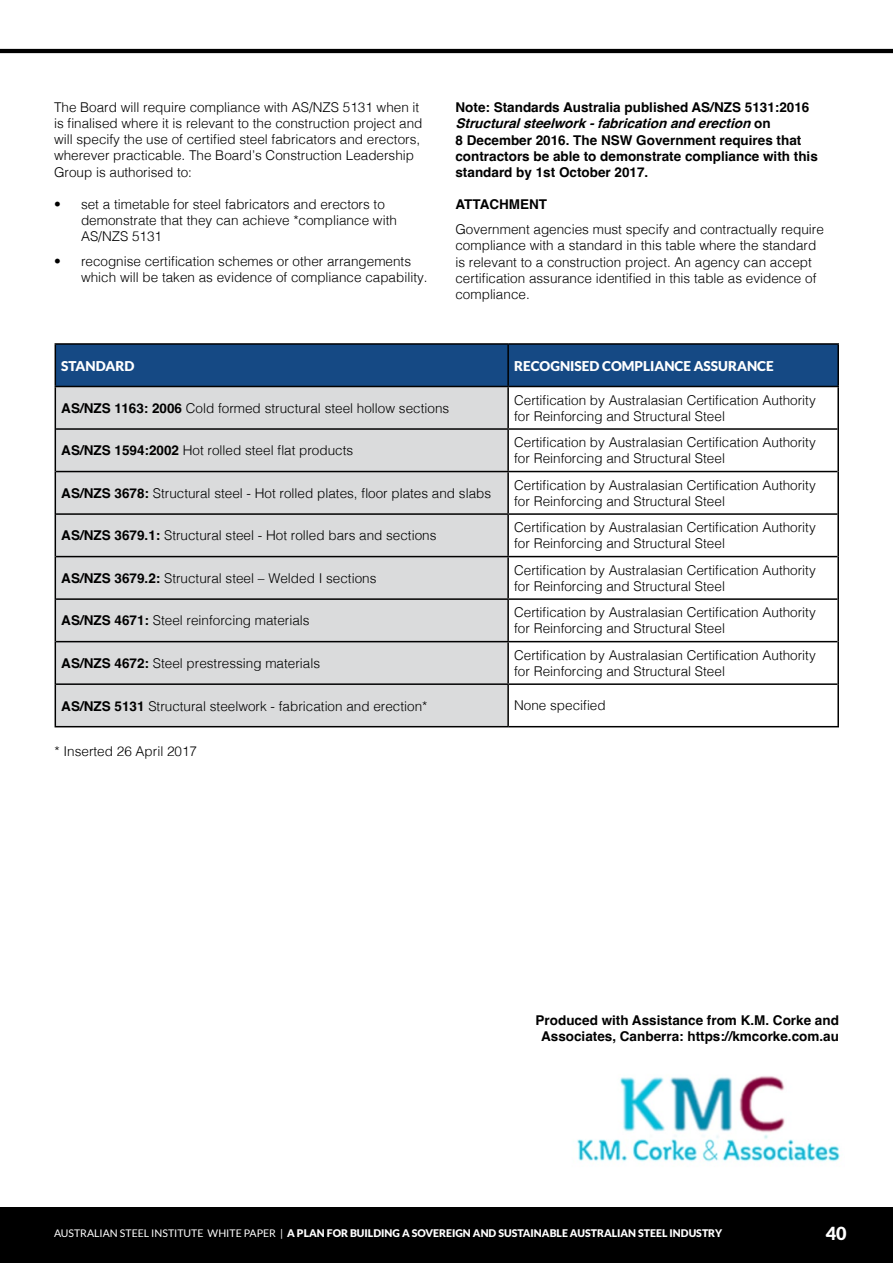
<style>
.page{position:relative;width:893px;height:1263px;background:#fff}
.page>*{position:absolute;margin:0;border:0;box-sizing:border-box;transform-origin:0 0}
.t1{font:900 18px "Lato";color:#fff}
.t2{font:300 13.5px/16.2px "Helvetica";color:#000}
.t3{font:700 13.5px/16.2px "Helvetica";color:#000}
.t4{font:900 13.5px "Lato";color:#fff}
.t5{font:900 10.5px "Lato";color:#fff}
.s1{font-style:italic}
.s2{font-weight:700}
.s3{font-weight:400}
</style>
<div class="page">
<div style="left:0;top:1207px;width:893px;height:56px;background:#000"></div>
<hr style="left:0;top:49px;width:893px;height:4px;background:#000">
<div style="left:56px;top:345px;width:781px;height:41px;background:#154984"></div>
<div style="left:56px;top:387px;width:451px;height:339px;background:#dadbdc"></div>
<hr style="left:55px;top:343px;width:453px;height:2px;background:#000">
<hr style="left:55px;top:345px;width:1px;height:41px;background:#000">
<hr style="left:508px;top:343px;width:331px;height:2px;background:#000">
<hr style="left:507px;top:345px;width:2px;height:41px;background:#000">
<hr style="left:837px;top:345px;width:2px;height:41px;background:#000">
<hr style="left:507px;top:387px;width:2px;height:41px;background:#000">
<hr style="left:56px;top:428px;width:452px;height:2px;background:#000">
<hr style="left:508px;top:428px;width:329px;height:2px;background:#000">
<hr style="left:507px;top:430px;width:2px;height:41px;background:#000">
<hr style="left:56px;top:471px;width:452px;height:1px;background:#000">
<hr style="left:508px;top:471px;width:329px;height:1px;background:#000">
<hr style="left:507px;top:472px;width:2px;height:41px;background:#000">
<hr style="left:56px;top:513px;width:452px;height:2px;background:#000">
<hr style="left:508px;top:513px;width:329px;height:2px;background:#000">
<hr style="left:507px;top:515px;width:2px;height:41px;background:#000">
<hr style="left:56px;top:556px;width:452px;height:1px;background:#000">
<hr style="left:508px;top:556px;width:329px;height:1px;background:#000">
<hr style="left:507px;top:557px;width:2px;height:41px;background:#000">
<hr style="left:56px;top:598px;width:452px;height:2px;background:#000">
<hr style="left:508px;top:598px;width:329px;height:2px;background:#000">
<hr style="left:507px;top:600px;width:2px;height:41px;background:#000">
<hr style="left:56px;top:641px;width:452px;height:1px;background:#000">
<hr style="left:508px;top:641px;width:329px;height:1px;background:#000">
<hr style="left:507px;top:642px;width:2px;height:41px;background:#000">
<hr style="left:56px;top:683px;width:452px;height:2px;background:#000">
<hr style="left:508px;top:683px;width:329px;height:2px;background:#000">
<hr style="left:507px;top:685px;width:2px;height:41px;background:#000">
<hr style="left:55px;top:386px;width:453px;height:1px;background:#000">
<hr style="left:55px;top:387px;width:1px;height:42px;background:#000">
<hr style="left:508px;top:386px;width:331px;height:1px;background:#000">
<hr style="left:837px;top:387px;width:2px;height:42px;background:#000">
<hr style="left:55px;top:429px;width:1px;height:42px;background:#000">
<hr style="left:837px;top:429px;width:2px;height:42px;background:#000">
<hr style="left:55px;top:471px;width:1px;height:43px;background:#000">
<hr style="left:837px;top:471px;width:2px;height:43px;background:#000">
<hr style="left:55px;top:514px;width:1px;height:43px;background:#000">
<hr style="left:837px;top:514px;width:2px;height:43px;background:#000">
<hr style="left:55px;top:557px;width:1px;height:42px;background:#000">
<hr style="left:837px;top:557px;width:2px;height:42px;background:#000">
<hr style="left:55px;top:599px;width:1px;height:43px;background:#000">
<hr style="left:837px;top:599px;width:2px;height:43px;background:#000">
<hr style="left:55px;top:642px;width:1px;height:42px;background:#000">
<hr style="left:837px;top:642px;width:2px;height:42px;background:#000">
<hr style="left:55px;top:684px;width:1px;height:42px;background:#000">
<hr style="left:837px;top:684px;width:2px;height:42px;background:#000">
<hr style="left:55px;top:726px;width:453px;height:1px;background:#000">
<hr style="left:508px;top:726px;width:331px;height:1px;background:#000">
<img style="left:577px;top:1076px;width:263px;height:86px">
<p class="t2" style="left:54px;top:98px;width:370px">The Board will require compliance with AS/NZS 5131 when it is finalised where it is relevant to the construction project and will specify the use of certified steel fabricators and erectors, wherever practicable. The Board’s Construction Leadership Group is authorised to:</p>
<p class="t2" style="left:81px;top:195px;width:317px;text-indent:-27px">• set a timetable for steel fabricators and erectors to demonstrate that they can achieve *compliance with<br>AS/NZS 5131</p>
<p class="t2" style="left:81px;top:252px;width:348px;text-indent:-27px">• recognise certification schemes or other arrangements which will be taken as evidence of compliance capability.</p>
<p class="t3" style="left:455px;top:101px;width:364px">Note: Standards Australia published AS/NZS 5131:2016<br><span class="s1">Structuralsteelwork-fabricationanderection</span>o n<br>8 December 2016. The NSW Government requires that contractors be able to demonstrate compliance with this standard by 1st October 2017.</p>
<p class="t3" style="left:455px;top:198px;width:93px">ATTACHMENT</p>
<p class="t2" style="left:455px;top:220px;width:370px">Government agencies must specify and contractually require compliance with a standard in this table where the standard is relevant to a construction project. An agency can accept certification assurance identified in this table as evidence of compliance.</p>
<p class="t4" style="left:61px;top:358px;width:75px">STANDARD</p>
<p class="t4" style="left:514px;top:358px;width:261px">RECOGNISED COMPLIANCE ASSURANCE</p>
<p class="t2" style="left:61px;top:399px;width:389px"><span class="s2">AS/NZS 1163: 2006</span> Cold formed structural steel hollow sections</p>
<p class="t2" style="left:514px;top:391px;width:303px">Certification by Australasian Certification Authority for Reinforcing and Structural Steel</p>
<p class="t2" style="left:61px;top:441px;width:293px"><span class="s2">AS/NZS 1594:2002</span> Hot rolled steel flat products</p>
<p class="t2" style="left:514px;top:433px;width:303px">Certification by Australasian Certification Authority for Reinforcing and Structural Steel</p>
<p class="t2" style="left:61px;top:484px;width:431px"><span class="s2">AS/NZS 3678:</span> Structural steel - Hot rolled plates, floor plates and slabs</p>
<p class="t2" style="left:514px;top:476px;width:303px">Certification by Australasian Certification Authority for Reinforcing and Structural Steel</p>
<p class="t2" style="left:61px;top:527px;width:377px"><span class="s2">AS/NZS 3679.1:</span> Structural steel - Hot rolled bars and sections</p>
<p class="t2" style="left:514px;top:518px;width:303px">Certification by Australasian Certification Authority for Reinforcing and Structural Steel</p>
<p class="t2" style="left:61px;top:569px;width:317px"><span class="s2">AS/NZS 3679.2:</span> Structural steel – Welded I sections</p>
<p class="t2" style="left:514px;top:561px;width:303px">Certification by Australasian Certification Authority for Reinforcing and Structural Steel</p>
<p class="t2" style="left:61px;top:612px;width:250px"><span class="s2">AS/NZS 4671:</span> Steel reinforcing materials</p>
<p class="t2" style="left:514px;top:603px;width:303px">Certification by Australasian Certification Authority for Reinforcing and Structural Steel</p>
<p class="t2" style="left:61px;top:654px;width:260px"><span class="s2">AS/NZS 4672:</span> Steel prestressing materials</p>
<p class="t2" style="left:514px;top:646px;width:303px">Certification by Australasian Certification Authority for Reinforcing and Structural Steel</p>
<p class="t2" style="left:61px;top:697px;width:368px"><span class="s2">AS/NZS 5131</span> Structural steelwork - fabrication and erection*</p>
<p class="t2" style="left:514px;top:696px;width:93px">None specified</p>
<p class="t2" style="left:55px;top:742px;width:144px">* Inserted 26 April 2017</p>
<p class="t3" style="left:536px;top:1014px;width:305px;text-align:center">Produced with Assistance from K.M. Corke and<br>Associates, Canberra: https://kmcorke.com.au</p>
<p class="t5" style="left:54px;top:1227px;width:670px"><span class="s3">AUSTRALIAN STEEL INSTITUTE WHITE PAPER |</span> A PLAN FOR BUILDING A SOVEREIGN AND SUSTAINABLE AUSTRALIAN STEEL INDUSTRY</p>
<h1 class="t1" style="left:826px;top:1222px;width:22px">40</h1>
</div>
